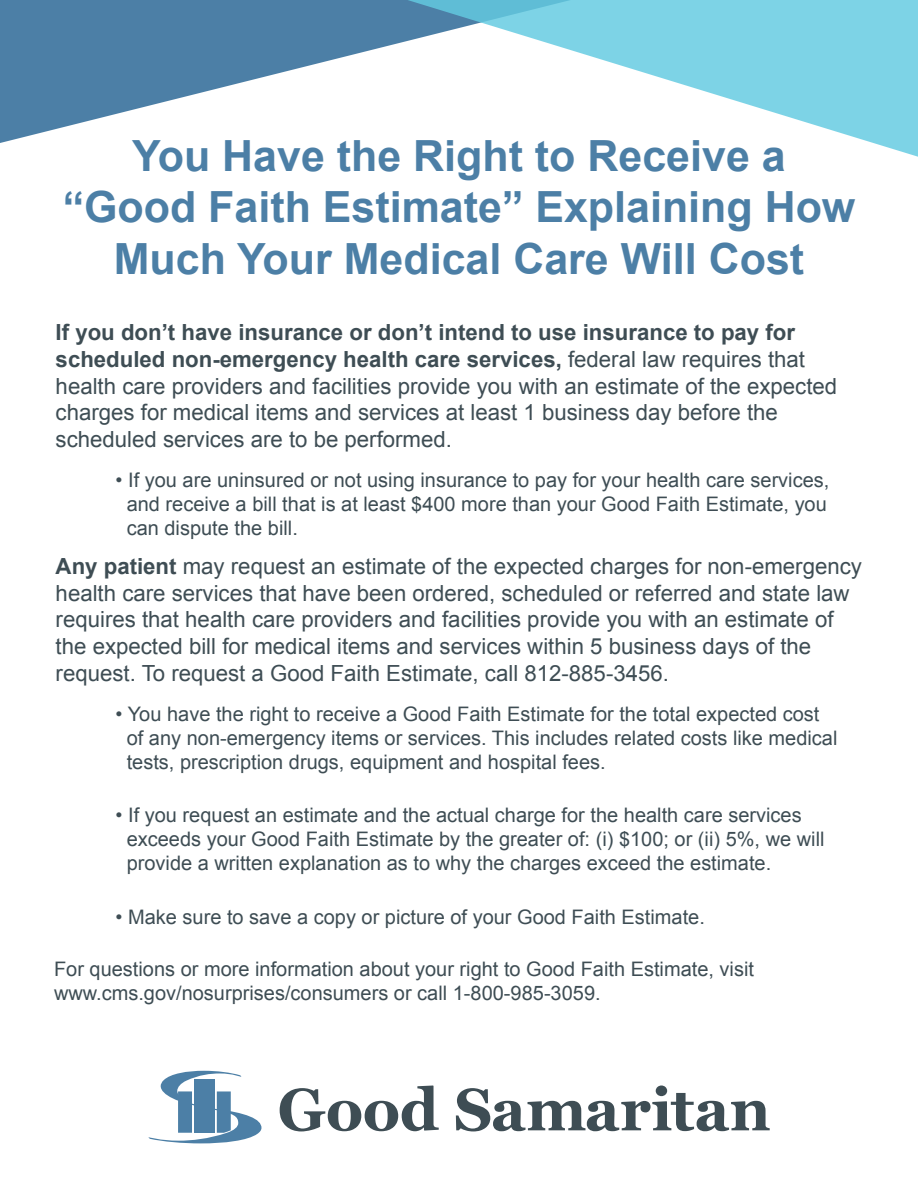
<style>
.page{position:relative;width:918px;height:1188px;background:#fff}
.page>*{position:absolute;margin:0;border:0;box-sizing:border-box;transform-origin:0 0}
.t1{font:700 42.9px/51.6px "Arial";color:#4c7fa6;text-align:center}
.t2{font:22.2px/26.7px "Arial";color:#3e4d54}
.t3{font:19.95px/24px "Arial";color:#3e4d54}
.s1{font-weight:700}
</style>
<div class="page">
<svg style="left:0;top:0;width:268px;height:143px;fill:#4c7fa6"></svg>
<svg style="left:268px;top:0;width:650px;height:157px"></svg>
<svg style="left:280px;top:1086px;width:159px;height:45px"></svg>
<svg style="left:456px;top:1086px;width:314px;height:45px"></svg>
<svg style="left:148px;top:1071px;width:113px;height:72px"></svg>
<div style="left:194px;top:1079px;width:20px;height:54px;background:#4c7fa6"></div>
<p class="t1" style="left:63px;top:131px;width:794px">You Have the Right to Receive a “Good Faith Estimate” Explaining How<br>Much Your Medical Care Will Cost</p>
<p class="t2" style="left:56px;top:319px;width:783px"><span class="s1">If you don’t have insurance or don’t intend to use insurance to pay for scheduled non-emergency health care services,</span> federal law requires that health care providers and facilities provide you with an estimate of the expected charges for medical items and services at least 1 business day before the scheduled services are to be performed.</p>
<p class="t3" style="left:127px;top:468px;width:704px;text-indent:-11px">• If you are uninsured or not using insurance to pay for your health care services, and receive a bill that is at least $400 more than your Good Faith Estimate, you can dispute the bill.</p>
<p class="t2" style="left:56px;top:553px;width:808px"><span class="s1">Any patient</span> may request an estimate of the expected charges for non-emergency health care services that have been ordered, scheduled or referred and state law requires that health care providers and facilities provide you with an estimate of the expected bill for medical items and services within 5 business days of the request. To request a Good Faith Estimate, call 812-885-3456.</p>
<p class="t3" style="left:127px;top:702px;width:712px;text-indent:-11px">• You have the right to receive a Good Faith Estimate for the total expected cost of any non-emergency items or services. This includes related costs like medical tests, prescription drugs, equipment and hospital fees.</p>
<p class="t3" style="left:127px;top:804px;width:699px;text-indent:-11px">• If you request an estimate and the actual charge for the health care services exceeds your Good Faith Estimate by the greater of: (i) $100; or (ii) 5%, we will provide a written explanation as to why the charges exceed the estimate.</p>
<p class="t3" style="left:116px;top:905px;width:591px">• Make sure to save a copy or picture of your Good Faith Estimate.</p>
<p class="t3" style="left:54px;top:957px;width:702px">For questions or more information about your right to Good Faith Estimate, visit www.cms.gov/nosurprises/consumers or call 1-800-985-3059.</p>
</div>
